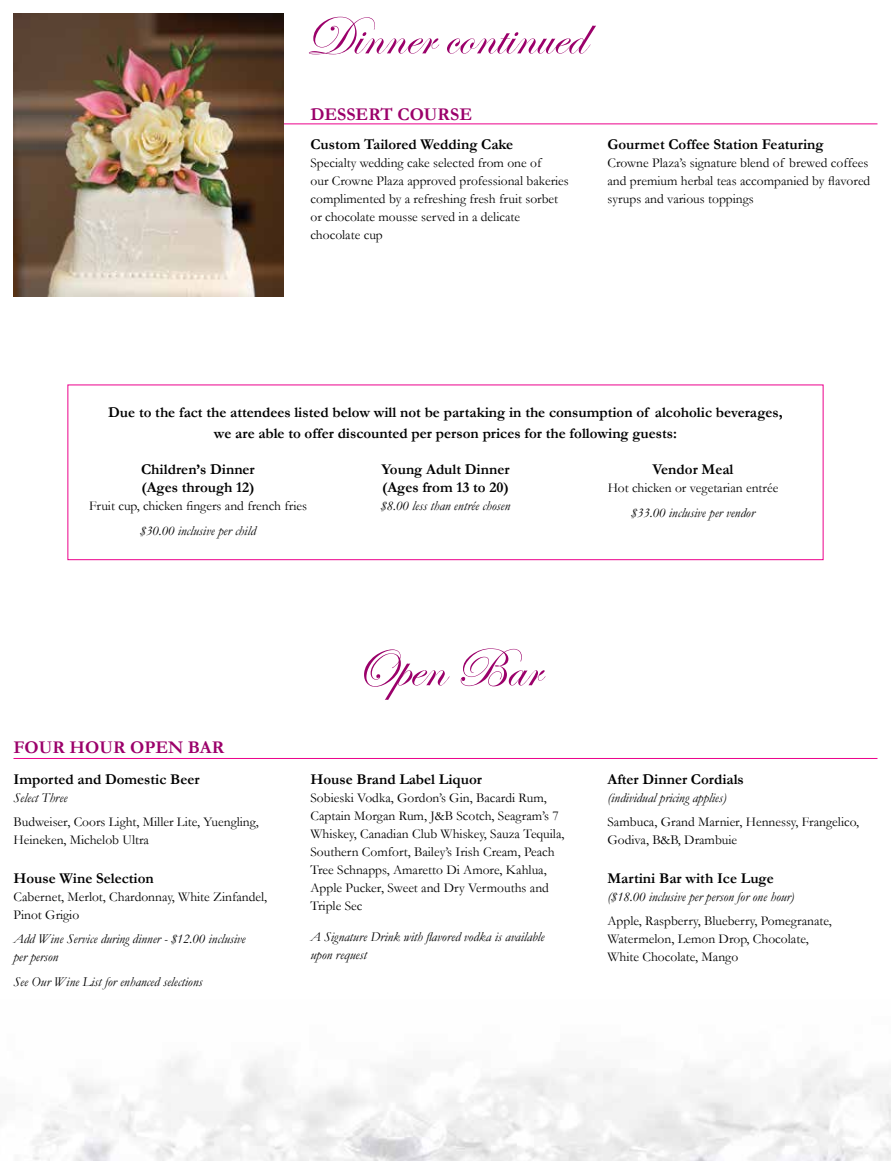
<style>
.page{position:relative;width:891px;height:1161px;background:#fff}
.page>*{position:absolute;margin:0;border:0;box-sizing:border-box;transform-origin:0 0}
.t1{font:55.5px "Edwardian Script ITC";color:#9b006a}
.t2{font:700 18px "Garamond";color:#9b006a}
.t3{font:700 15px/18px "Garamond";color:#000}
.t4{font:13.5px/18px "Garamond";color:#000}
.t5{font:italic 13.5px/18px "Garamond";color:#000}
</style>
<div class="page">
<hr style="left:14px;top:124px;width:864px;height:1px;background:#ec008c">
<div style="left:68px;top:385px;width:756px;height:175px;border:1px solid #ec008c"></div>
<hr style="left:14px;top:758px;width:864px;height:1px;background:#ec008c">
<img style="left:14px;top:14px;width:270px;height:283px">
<h1 class="t1" style="left:305px;top:6px;width:282px">Dinner continued</h1>
<h2 class="t2" style="left:310px;top:102px;width:163px">DESSERT COURSE</h2>
<p class="t3" style="left:310px;top:135px;width:204px">Custom Tailored Wedding Cake</p>
<p class="t4" style="left:310px;top:153px;width:260px">Specialty wedding cake selected from one of<br>our Crowne Plaza approved professional bakeries complimented by a refreshing fresh fruit sorbet or chocolate mousse served in a delicate chocolate cup</p>
<p class="t3" style="left:608px;top:135px;width:218px">Gourmet Coffee Station Featuring</p>
<p class="t4" style="left:608px;top:153px;width:264px">Crowne Plaza’s signature blend of brewed coffees and premium herbal teas accompanied by flavored syrups and various toppings</p>
<p class="t3" style="left:108px;top:403px;width:676px;line-height:20.2px;text-align:center">Due to the fact the attendees listed below will not be partaking in the consumption of alcoholic beverages, we are able to offer discounted per person prices for the following guests:</p>
<p class="t3" style="left:141px;top:460px;width:115px">Children’s Dinner (Ages through 12)</p>
<p class="t4" style="left:89px;top:497px;width:220px">Fruit cup, chicken fingers and french fries</p>
<p class="t5" style="left:140px;top:521px;width:117px">$30.00 inclusive per child</p>
<p class="t3" style="left:381px;top:460px;width:130px">Young Adult Dinner (Ages from 13 to 20)</p>
<p class="t5" style="left:381px;top:497px;width:131px">$8.00 less than entrée chosen</p>
<p class="t3" style="left:653px;top:460px;width:82px">Vendor Meal</p>
<p class="t4" style="left:608px;top:479px;width:172px">Hot chicken or vegetarian entrée</p>
<p class="t5" style="left:631px;top:503px;width:125px">$33.00 inclusive per vendor</p>
<h2 class="t2" style="left:14px;top:735px;width:212px">FOUR HOUR OPEN BAR</h2>
<p class="t3" style="left:14px;top:770px;width:188px">Imported and Domestic Beer</p>
<p class="t5" style="left:14px;top:788px;width:55px">Select Three</p>
<p class="t4" style="left:14px;top:813px;width:247px">Budweiser, Coors Light, Miller Lite, Yuengling,<br>Heineken, Michelob Ultra</p>
<p class="t3" style="left:14px;top:869px;width:142px">House Wine Selection</p>
<p class="t4" style="left:14px;top:887px;width:255px">Cabernet, Merlot, Chardonnay, White Zinfandel,<br>Pinot Grigio</p>
<p class="t5" style="left:14px;top:930px;width:234px">Add Wine Service during dinner - $12.00 inclusive per person</p>
<p class="t5" style="left:14px;top:972px;width:190px">See Our Wine List for enhanced selections</p>
<h1 class="t1" style="left:351px;top:638px;width:191px">Open Bar</h1>
<p class="t3" style="left:310px;top:770px;width:173px">House Brand Label Liquor</p>
<p class="t4" style="left:310px;top:788px;width:255px">Sobieski Vodka, Gordon’s Gin, Bacardi Rum, Captain Morgan Rum, J&amp;B Scotch, Seagram’s 7<br>Whiskey, Canadian Club Whiskey, Sauza Tequila, Southern Comfort, Bailey’s Irish Cream, Peach Tree Schnapps, Amaretto Di Amore, Kahlua, Apple Pucker, Sweet and Dry Vermouths and Triple Sec</p>
<p class="t5" style="left:310px;top:927px;width:235px">A Signature Drink with flavored vodka is available upon request</p>
<p class="t3" style="left:608px;top:770px;width:138px">After Dinner Cordials</p>
<p class="t5" style="left:608px;top:788px;width:120px">(individual pricing applies)</p>
<p class="t4" style="left:608px;top:813px;width:253px">Sambuca, Grand Marnier, Hennessy, Frangelico,<br>Godiva, B&amp;B, Drambuie</p>
<p class="t3" style="left:608px;top:869px;width:168px">Martini Bar with Ice Luge</p>
<p class="t5" style="left:608px;top:887px;width:188px">($18.00 inclusive per person for one hour)</p>
<p class="t4" style="left:608px;top:912px;width:226px">Apple, Raspberry, Blueberry, Pomegranate,<br>Watermelon, Lemon Drop, Chocolate,<br>White Chocolate, Mango</p>
</div>
